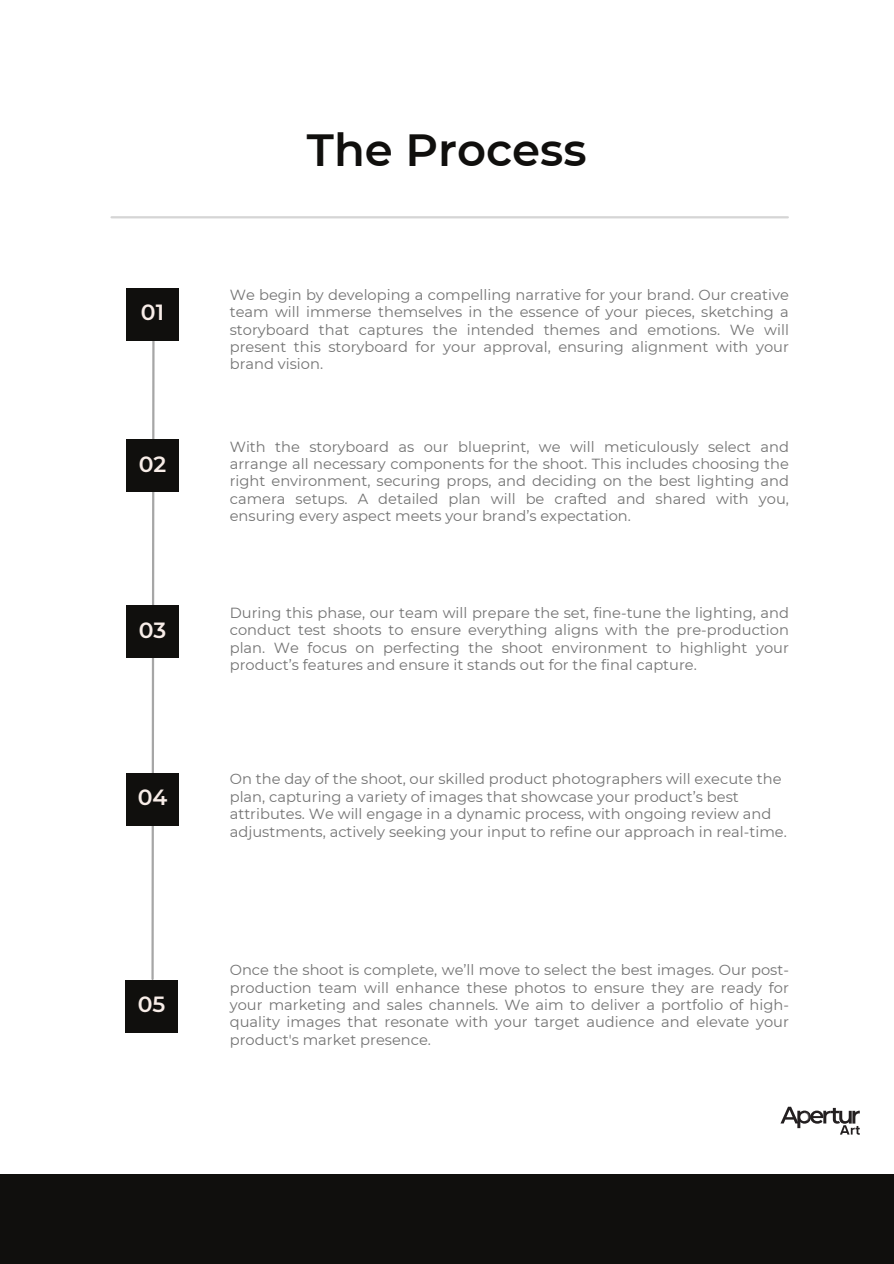
<style>
.page{position:relative;width:894px;height:1264px;background:#fff}
.page>*{position:absolute;margin:0;border:0;box-sizing:border-box;transform-origin:0 0}
.t1{font:600 45px "Montserrat";color:#100f0d}
.t2{font:600 21.9px "Montserrat";color:#f8ede8}
.t3{font:14.7px/17.4px "Montserrat";color:#737373;text-align:justify}
</style>
<div class="page">
<svg style="left:150px;top:340px;width:6px;height:640px"></svg>
<div style="left:126px;top:288px;width:53px;height:52px;background:#100f0d"></div>
<div style="left:126px;top:439px;width:53px;height:52px;background:#100f0d"></div>
<div style="left:126px;top:605px;width:53px;height:52px;background:#100f0d"></div>
<div style="left:126px;top:773px;width:53px;height:52px;background:#100f0d"></div>
<div style="left:0;top:1174px;width:893px;height:89px;background:#100f0d"></div>
<hr style="left:111px;top:216px;width:676px;height:2px;background:#737373">
<div style="left:125px;top:980px;width:53px;height:52px;background:#100f0d"></div>
<svg style="left:780px;top:1106px;width:79px;height:28px"></svg>
<p class="t2" style="left:141px;top:299px;width:25px">01</p>
<p class="t2" style="left:139px;top:451px;width:29px">02</p>
<p class="t2" style="left:139px;top:617px;width:29px">03</p>
<p class="t2" style="left:138px;top:784px;width:31px">04</p>
<p class="t2" style="left:138px;top:991px;width:29px">05</p>
<h1 class="t1" style="left:307px;top:122px;width:281px">The Process</h1>
<p class="t3" style="left:230px;top:286px;width:560px">We begin by developing a compelling narrative for your brand. Our creative team will immerse themselves in the essence of your pieces, sketching a storyboard that captures the intended themes and emotions. We will present this storyboard for your approval, ensuring alignment with your brand vision.</p>
<p class="t3" style="left:230px;top:437px;width:560px">With the storyboard as our blueprint, we will meticulously select and arrange all necessary components for the shoot. This includes choosing the right environment, securing props, and deciding on the best lighting and camera setups. A detailed plan will be crafted and shared with you, ensuring every aspect meets your brand’s expectation.</p>
<p class="t3" style="left:230px;top:603px;width:560px">During this phase, our team will prepare the set, fine-tune the lighting, and conduct test shoots to ensure everything aligns with the pre-production plan. We focus on perfecting the shoot environment to highlight your product’s features and ensure it stands out for the final capture.</p>
<p class="t3" style="left:230px;top:770px;width:558px;text-align:left">On the day of the shoot, our skilled product photographers will execute the plan, capturing a variety of images that showcase your product’s best attributes. We will engage in a dynamic process, with ongoing review and adjustments, actively seeking your input to refine our approach in real-time.</p>
<p class="t3" style="left:230px;top:961px;width:560px">Once the shoot is complete, we’ll move to select the best images. Our post&shy;production team will enhance these photos to ensure they are ready for your marketing and sales channels. We aim to deliver a portfolio of high&shy;quality images that resonate with your target audience and elevate your product's market presence.</p>
</div>
